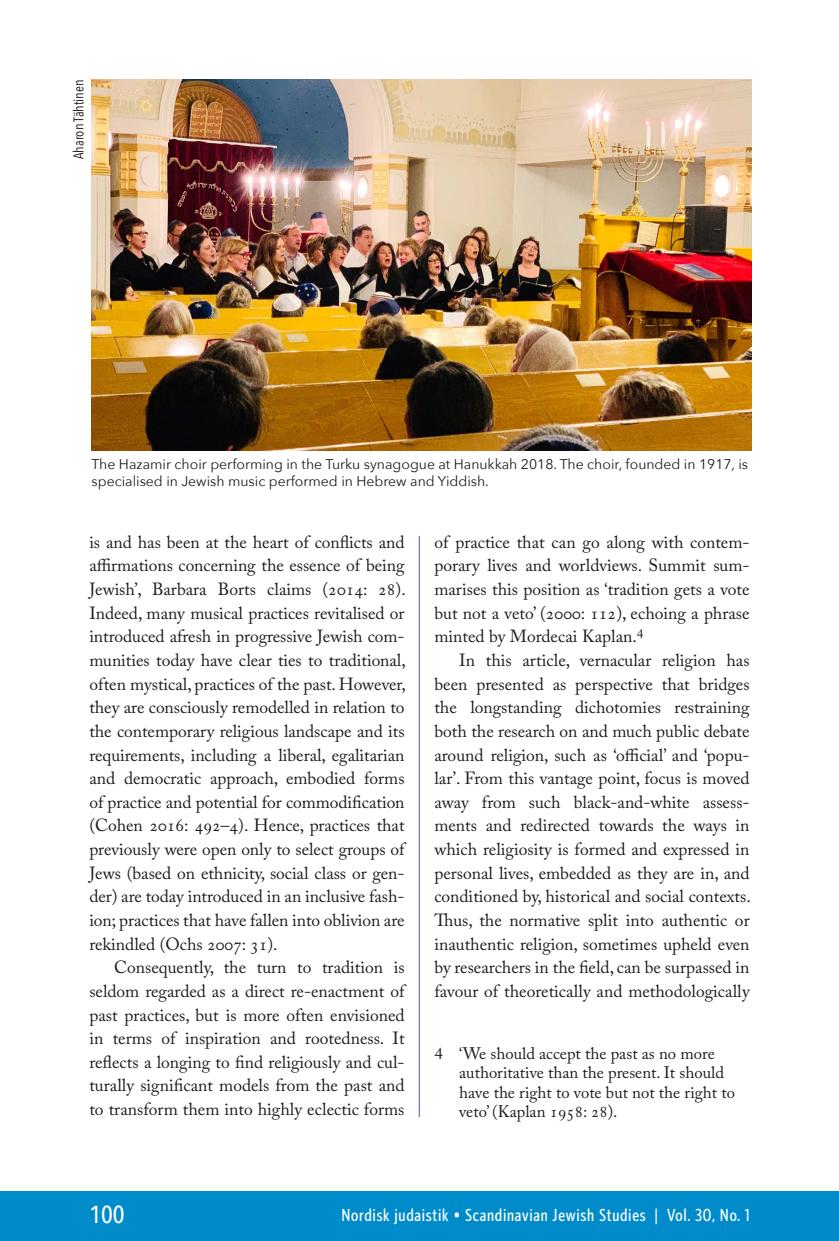
<style>
.page{position:relative;width:839px;height:1241px;background:#fff}
.page>*{position:absolute;margin:0;border:0;box-sizing:border-box;transform-origin:0 0}
.t1{font:500 24.5px "Avenir Next Condensed";color:#fff}
.t2{font:17.5px/23.6px "Adobe Caslon Pro";color:#1d1d1b;text-align:justify}
.t3{font:500 17.5px "Whitney Condensed";letter-spacing:.04em;color:#fff}
.t4{font:16.62px/19.2px "Adobe Caslon Pro";color:#1d1d1b}
.t5{font:14px/16.6px "Avenir Next";color:#1d1d1b}
.t6{font:14px "Avenir Next Condensed";color:#1d1d1b}
</style>
<div class="page">
<hr style="left:419px;top:536px;width:1px;height:580px;background:#50529f">
<div style="left:0;top:1191px;width:838px;height:49px;background:#008bcb"></div>
<img style="left:91px;top:79px;width:660px;height:371px">
<p class="t6" style="left:67px;top:159px;width:81px;rotate:-90deg">Aharon Tähtinen</p>
<p class="t5" style="left:91px;top:455px;width:658px">The Hazamir choir performing in the Turku synagogue at Hanukkah 2018. The choir, founded in 1917, is specialised in Jewish music performed in Hebrew and Yiddish.</p>
<p class="t2" style="left:89px;top:530px;width:318px">is and has been at the heart of conflicts and affirmations concerning the essence of being Jewish’, Barbara Borts claims (2014: 28).<br>Indeed, many musical practices revitalised or introduced afresh in progressive Jewish com&shy;munities today have clear ties to traditional, often mystical, practices of the past. However, they are consciously remodelled in relation to the contemporary religious landscape and its requirements, including a liberal, egalitarian and democratic approach, embodied forms of practice and potential for commodification (Cohen 2016: 492–4). Hence, practices that previously were open only to select groups of Jews (based on ethnicity, social class or gen&shy;der) are today introduced in an inclusive fash&shy;ion; practices that have fallen into oblivion are rekindled (Ochs 2007: 31).</p>
<p class="t2" style="left:89px;top:955px;width:317px;text-indent:25px">Consequently, the turn to tradition is seldom regarded as a direct re-enactment of past practices, but is more often envisioned in terms of inspiration and rootedness. It reflects a longing to find religiously and cul&shy;turally significant models from the past and to transform them into highly eclectic forms</p>
<p class="t2" style="left:434px;top:530px;width:317px">of practice that can go along with contem&shy;porary lives and worldviews. Summit sum&shy;marises this position as ‘tradition gets a vote but not a veto’ (2000: 112), echoing a phrase minted by Mordecai Kaplan.<sup>4</sup></p>
<p class="t2" style="left:434px;top:648px;width:318px;text-indent:25px">In this article, vernacular religion has been presented as perspective that bridges the longstanding dichotomies restraining both the research on and much public debate around religion, such as ‘official’ and ‘popu&shy;lar’. From this vantage point, focus is moved away from such black-and-white assess&shy;ments and redirected towards the ways in which religiosity is formed and expressed in personal lives, embedded as they are in, and conditioned by, historical and social contexts.<br>Thus, the normative split into authentic or inauthentic religion, sometimes upheld even by researchers in the field, can be surpassed in favour of theoretically and methodologically</p>
<p class="t4" style="left:459px;top:1043px;width:277px;text-indent:-25px">4 ‘We should accept the past as no more authoritative than the present. It should have the right to vote but not the right to veto’ (Kaplan 1958: 28).</p>
<h1 class="t1" style="left:89px;top:1199px;width:37px">100</h1>
<p class="t3" style="left:341px;top:1203px;width:409px">Nordisk judaistik • Scandinavian Jewish Studies | Vol. 30, No. 1</p>
</div>
